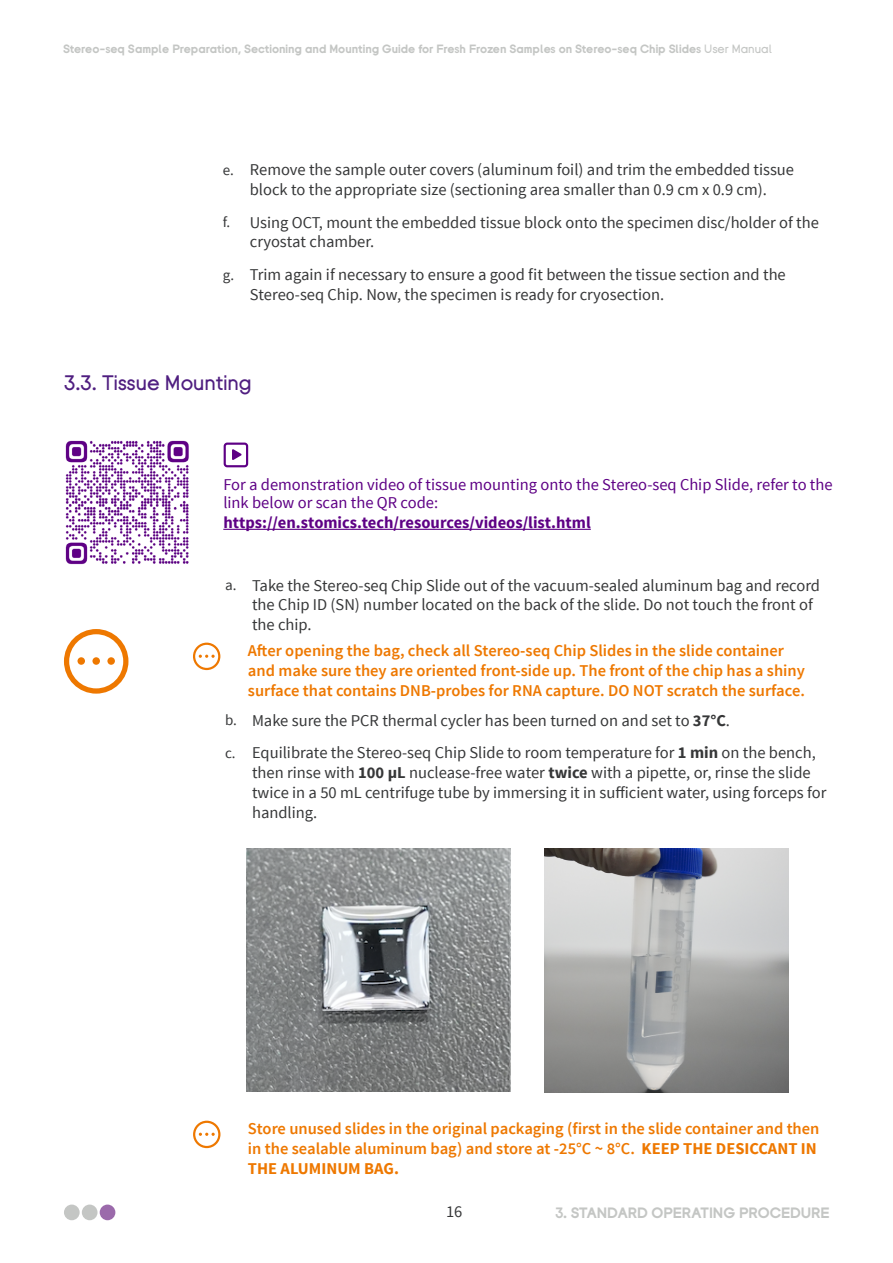
<style>
.page{position:relative;width:893px;height:1263px;background:#fff}
.page>*{position:absolute;margin:0;border:0;box-sizing:border-box;transform-origin:0 0}
.t1{font:500 21px "BGI";color:#4f1e80}
.t2{font:16.5px/19.8px "Source Sans Pro";color:#363738}
.t3{font:600 16.5px/19.8px "Source Sans Pro";color:#ee7800}
.t4{font:16.5px/18px "Source Sans Pro";color:#5e0085}
.t5{font:700 16.5px "Source Sans Pro";color:#5e0085}
.t6{font:700 15px "BGI";color:#c4c6c4}
.t7{font:700 12px "BGI";color:#c4c6c4}
.s1{font-weight:500}
.s2{font-size:15px}
.s3{font-weight:700}
</style>
<div class="page">
<div style="left:64px;top:1204px;width:16px;height:16px;background:#c4c6c4;border-radius:50%"></div>
<div style="left:82px;top:1204px;width:16px;height:16px;background:#c4c6c4;border-radius:50%"></div>
<div style="left:100px;top:1204px;width:15px;height:16px;background:#9b6aab;border-radius:50%"></div>
<svg style="left:193px;top:643px;width:27px;height:27px"></svg>
<svg style="left:64px;top:629px;width:64px;height:65px"></svg>
<div style="left:78px;top:657px;width:7px;height:8px;background:#ee7800;border-radius:50%"></div>
<div style="left:92px;top:657px;width:8px;height:8px;background:#ee7800;border-radius:50%"></div>
<div style="left:107px;top:657px;width:8px;height:8px;background:#ee7800;border-radius:50%"></div>
<hr style="left:223px;top:529px;width:368px;height:1px;background:#5e0085">
<svg style="left:224px;top:443px;width:24px;height:24px"></svg>
<img style="left:65px;top:440px;width:124px;height:125px">
<img style="left:247px;top:848px;width:263px;height:243px">
<img style="left:544px;top:849px;width:244px;height:243px">
<svg style="left:193px;top:1121px;width:27px;height:27px"></svg>
<p class="t7" style="left:63px;top:43px;width:710px">Stereo-seq Sample Preparation, Sectioning and Mounting Guide for Fresh Frozen Samples on Stereo-seq Chip Slides <span class="s1">User Manual</span></p>
<p class="t2" style="left:223px;top:160px;width:573px;text-align:center"><span class="s2">e.</span> Remove the sample outer covers (aluminum foil) and trim the embedded tissue block to the appropriate size (sectioning area smaller than 0.9 cm x 0.9 cm).</p>
<p class="t2" style="left:250px;top:213px;width:571px;text-indent:-27px"><span class="s2">f.</span> Using OCT, mount the embedded tissue block onto the specimen disc/holder of the cryostat chamber.</p>
<p class="t2" style="left:250px;top:265px;width:537px;text-indent:-27px"><span class="s2">g.</span> Trim again if necessary to ensure a good fit between the tissue section and the<br>Stereo-seq Chip. Now, the specimen is ready for cryosection.</p>
<p class="t1" style="left:64px;top:372px;width:189px">3.3. Tissue Mounting</p>
<p class="t4" style="left:223px;top:476px;width:611px">For a demonstration video of tissue mounting onto the Stereo-seq Chip Slide, refer to the link below or scan the QR code:</p>
<p class="t5" style="left:223px;top:512px;width:369px">https://en.stomics.tech/resources/videos/list.html</p>
<p class="t2" style="left:252px;top:575px;width:569px;text-indent:-27px"><span class="s2">a.</span> Take the Stereo-seq Chip Slide out of the vacuum-sealed aluminum bag and record the Chip ID (SN) number located on the back of the slide. Do not touch the front of the chip.</p>
<p class="t3" style="left:248px;top:641px;width:559px">After opening the bag, check all Stereo-seq Chip Slides in the slide container and make sure they are oriented front-side up. The front of the chip has a shiny surface that contains DNB-probes for RNA capture. DO NOT scratch the surface.</p>
<p class="t2" style="left:225px;top:704px;width:592px;line-height:32.5px"><span class="s2">b.</span> Make sure the PCR thermal cycler has been turned on and set to <span class="s3">37°C</span>.<br><span class="s2">c.</span> Equilibrate the Stereo-seq Chip Slide to room temperature for <span class="s3">1 min</span> on the bench,</p>
<p class="t2" style="left:252px;top:763px;width:576px">then rinse with <span class="s3">100 μL</span> nuclease-free water <span class="s3">twice</span> with a pipette, or, rinse the slide twice in a 50 mL centrifuge tube by immersing it in sufficient water, using forceps for handling.</p>
<p class="t3" style="left:248px;top:1119px;width:573px">Store unused slides in the original packaging (first in the slide container and then in the sealable aluminum bag) and store at -25°C ~ 8°C. <span class="s3">KEEP THE DESICCANT IN<br>THE ALUMINUM BAG.</span></p>
<p class="t2" style="left:446px;top:1202px;width:18px">16</p>
<p class="t6" style="left:555px;top:1205px;width:276px">3. STANDARD OPERATING PROCEDURE</p>
</div>
